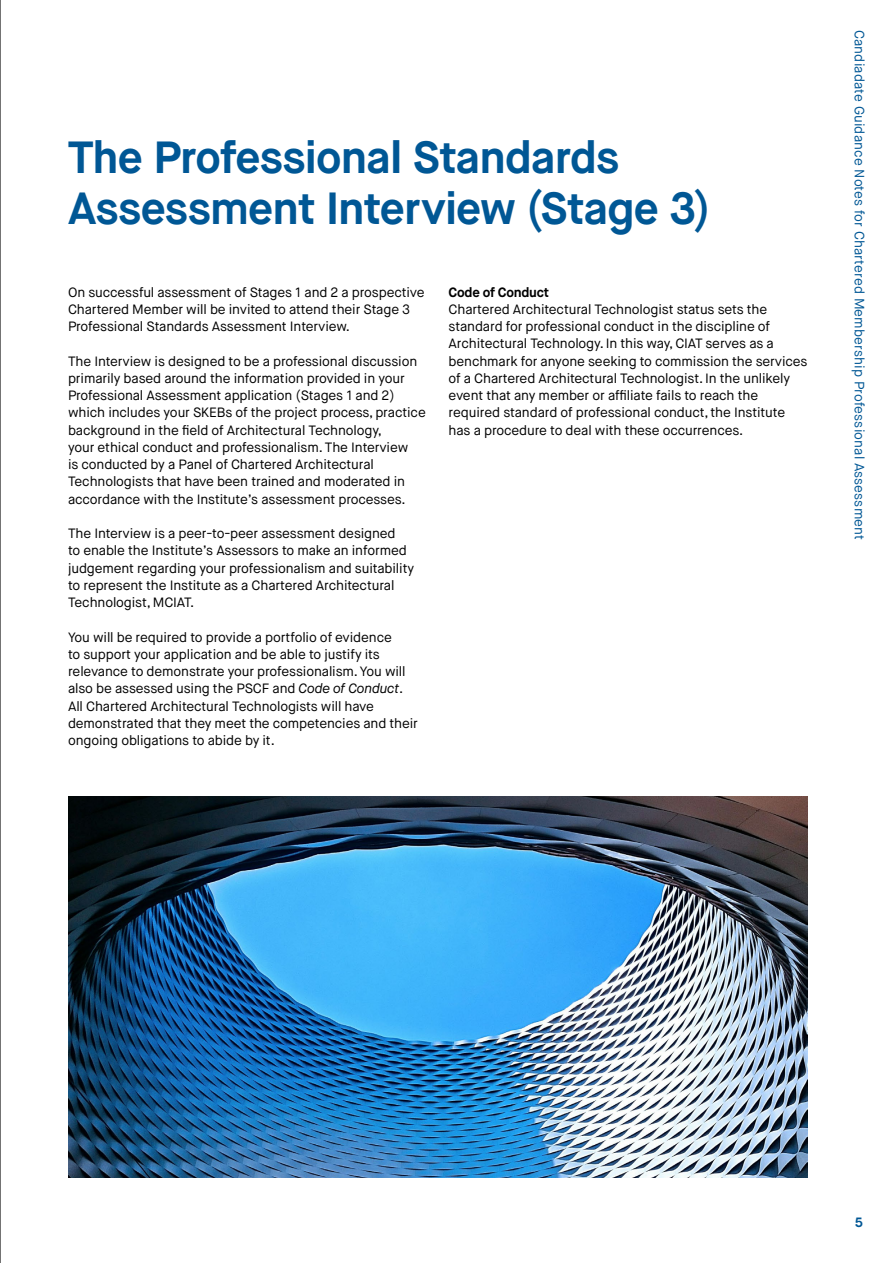
<style>
.page{position:relative;width:893px;height:1263px;background:#fff}
.page>*{position:absolute;margin:0;border:0;box-sizing:border-box;transform-origin:0 0}
.t1{font:700 45px/51px "Maison Neue";letter-spacing:-.02em;color:#005795}
.Body_Copy{font:13.5px/17.2px "Maison Neue";letter-spacing:-.01em;color:#000}
.t2{font:13.5px "Maison Neue";letter-spacing:.01em;color:#005795}
.Body_Copy-2{font:700 13.5px "Maison Neue";letter-spacing:-.02em;color:#000}
.t3{font:700 13.5px "Maison Neue";color:#005795}
.s1{font-style:italic}
</style>
<div class="page">
<img style="left:68px;top:797px;width:740px;height:381px">
<hr style="left:0;top:0;width:1px;height:1263px;background:#000">
<p class="t1" style="left:68px;top:132px;width:643px">The Professional Standards<br>Assessment Interview (Stage 3)</p>
<p class="Body_Copy" style="left:68px;top:283px;width:358px">On successful assessment of Stages 1 and 2 a prospective<br>Chartered Member will be invited to attend their Stage 3<br>Professional Standards Assessment Interview.</p>
<p class="Body_Copy" style="left:68px;top:352px;width:359px">The Interview is designed to be a professional discussion primarily based around the information provided in your Professional Assessment application (Stages 1 and 2) which includes your SKEBs of the project process, practice background in the field of Architectural Technology,<br>your ethical conduct and professionalism. The Interview<br>is conducted by a Panel of Chartered Architectural Technologists that have been trained and moderated in accordance with the Institute’s assessment processes.</p>
<p class="Body_Copy" style="left:68px;top:525px;width:348px">The Interview is a peer-to-peer assessment designed<br>to enable the Institute’s Assessors to make an informed judgement regarding your professionalism and suitability to represent the Institute as a Chartered Architectural Technologist, MCIAT.</p>
<p class="Body_Copy" style="left:68px;top:628px;width:351px">You will be required to provide a portfolio of evidence<br>to support your application and be able to justify its relevance to demonstrate your professionalism. You will also be assessed using the PSCF and <span class="s1">Code of Conduct</span>.<br>All Chartered Architectural Technologists will have demonstrated that they meet the competencies and their ongoing obligations to abide by it.</p>
<p class="Body_Copy-2" style="left:449px;top:283px;width:102px">Code of Conduct</p>
<p class="Body_Copy" style="left:449px;top:301px;width:360px">Chartered Architectural Technologist status sets the standard for professional conduct in the discipline of Architectural Technology. In this way, CIAT serves as a benchmark for anyone seeking to commission the services of a Chartered Architectural Technologist. In the unlikely event that any member or affiliate fails to reach the required standard of professional conduct, the Institute has a procedure to deal with these occurrences.</p>
<p class="t2" style="left:868px;top:30px;width:512px;rotate:90deg">Candiadate Guidance Notes for Chartered Membership Professional Assessment</p>
<p class="t3" style="left:855px;top:1213px;width:10px">5</p>
</div>
